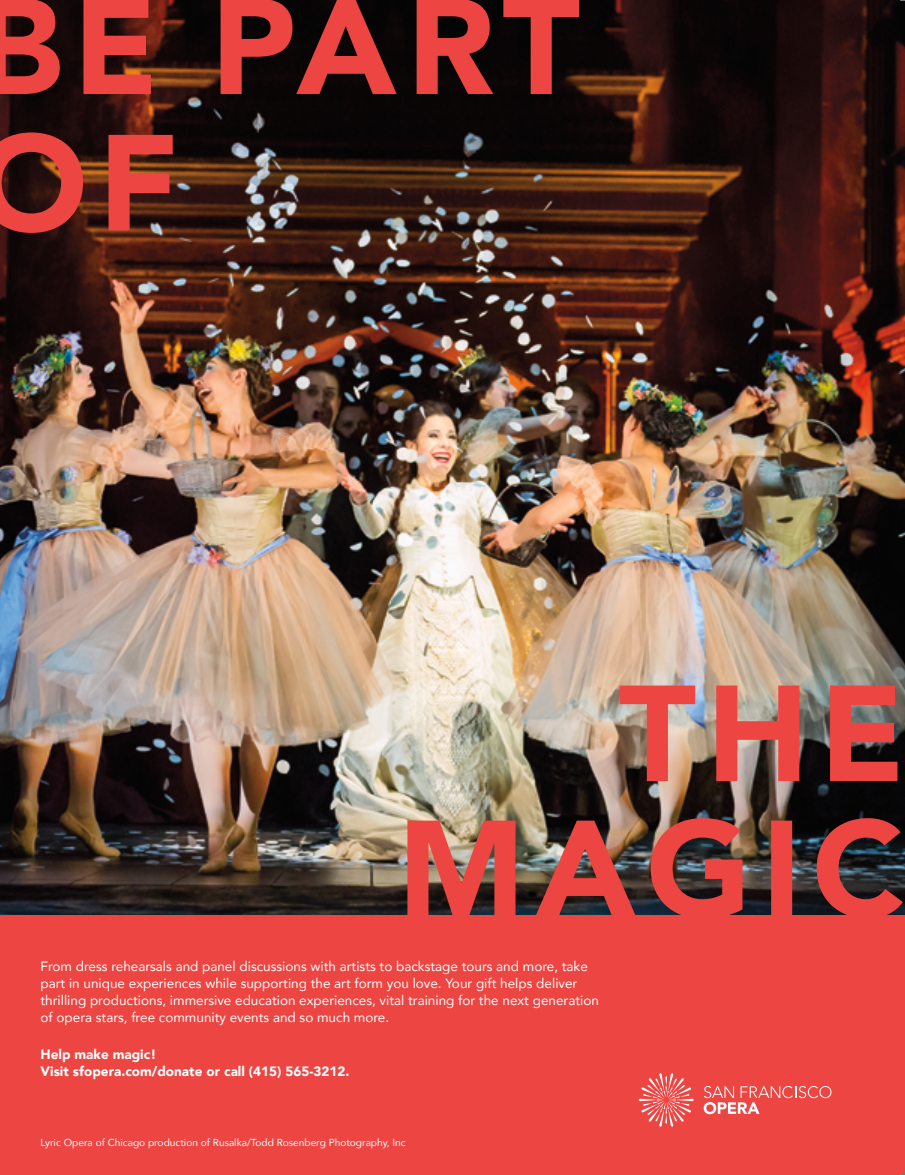
<style>
.page{position:relative;width:905px;height:1175px;background:#fff}
.page>*{position:absolute;margin:0;border:0;box-sizing:border-box;transform-origin:0 0}
.t1{font:13.5px/16.8px "Avenir";color:#fff}
.t2{font:900 13.5px/16.8px "Avenir";color:#fff}
.t3{font:10.2px "Avenir";color:#fff}
</style>
<div class="page">
<img style="left:0;top:0;width:904px;height:916px">
<svg style="left:0;top:132px;width:173px;height:101px;background:#8c2f27"></svg>
<svg style="left:0;top:0;width:579px;height:94px;background:#762422"></svg>
<img style="left:407px;top:818px;width:495px;height:98px">
<img style="left:619px;top:685px;width:278px;height:96px">
<div style="left:0;top:916px;width:904px;height:258px;background:#ec4542"></div>
<svg style="left:703px;top:1086px;width:128px;height:28px"></svg>
<svg style="left:638px;top:1073px;width:56px;height:53px"></svg>
<p class="t1" style="left:40px;top:957px;width:560px">From dress rehearsals and panel discussions with artists to backstage tours and more, take part in unique experiences while supporting the art form you love. Your gift helps deliver thrilling productions, immersive education experiences, vital training for the next generation of opera stars, free community events and so much more.</p>
<p class="t2" style="left:40px;top:1045px;width:310px">Help make magic!<br>Visit sfopera.com/donate or call (415) 565-3212.</p>
<p class="t3" style="left:40px;top:1134px;width:366px">Lyric Opera of Chicago production of Rusalka/Todd Rosenberg Photography, Inc</p>
</div>
